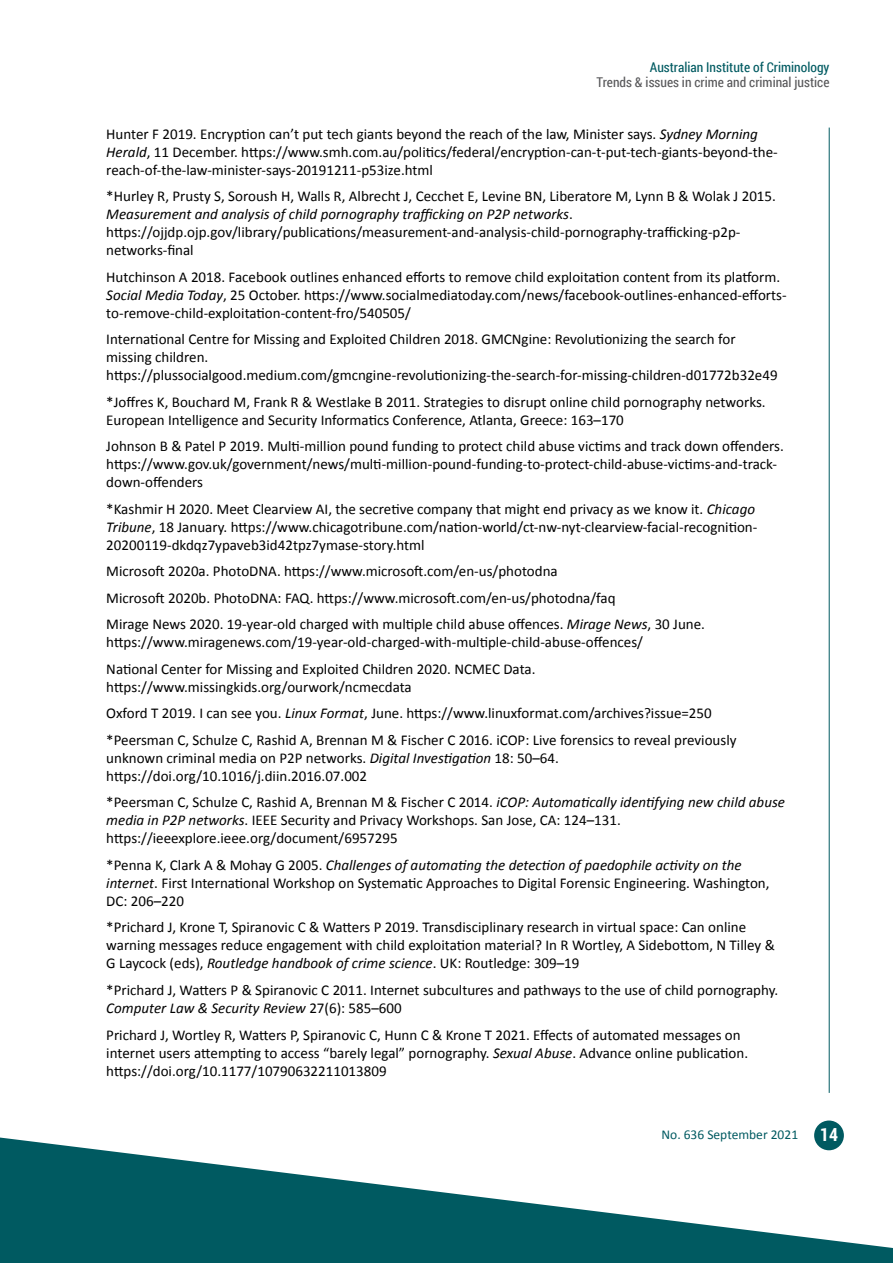
<style>
.page{position:relative;width:893px;height:1263px;background:#fff}
.page>*{position:absolute;margin:0;border:0;box-sizing:border-box;transform-origin:0 0}
.references{font:15px/18px "Calibri";color:#000}
.t1{font:13.5px "Roboto Condensed";color:#58585a}
.t2{font:13.5px "Roboto Condensed";color:#005a61}
.t3{font:13.5px "Calibri";color:#005a61}
.s1{font-style:italic}
.s2{font-family:"Roboto Condensed";font-weight:700;font-size:18px;color:#fff}
</style>
<div class="page">
<hr style="left:829px;top:128px;width:1px;height:965px;background:#005a61">
<div style="left:814px;top:1120px;width:30px;height:30px;background:#005a61;border-radius:50%"></div>
<svg style="left:0;top:1137px;width:893px;height:126px;fill:#005a61"></svg>
<p class="t2" style="left:650px;top:58px;width:181px">Australian Institute of Criminology</p>
<p class="t1" style="left:597px;top:73px;width:234px">Trends &amp; issues in crime and criminal justice</p>
<p class="references" style="left:106px;top:125px;width:673px">Hunter F 2019. Encryption can’t put tech giants beyond the reach of the law, Minister says. <span class="s1">Sydney Morning<br>Herald</span>, 11 December. https://www.smh.com.au/politics/federal/encryption-can-t-put-tech-giants-beyond-the&shy;reach-of-the-law-minister-says-20191211-p53ize.html</p>
<p class="references" style="left:106px;top:187px;width:671px">*Hurley R, Prusty S, Soroush H, Walls R, Albrecht J, Cecchet E, Levine BN, Liberatore M, Lynn B &amp; Wolak J 2015.<br><span class="s1">Measurement and analysis of child pornography trafficking on P2P networks</span>. https://ojjdp.ojp.gov/library/publications/measurement-and-analysis-child-pornography-trafficking-p2p&shy;networks-final</p>
<p class="references" style="left:106px;top:268px;width:682px">Hutchinson A 2018. Facebook outlines enhanced efforts to remove child exploitation content from its platform.<br><span class="s1">Social Media Today</span>, 25 October. https://www.socialmediatoday.com/news/facebook-outlines-enhanced-efforts&shy;to-remove-child-exploitation-content-fro/540505/</p>
<p class="references" style="left:106px;top:330px;width:673px">International Centre for Missing and Exploited Children 2018. GMCNgine: Revolutionizing the search for missing children. https://plussocialgood.medium.com/gmcngine-revolutionizing-the-search-for-missing-children-d01772b32e49</p>
<p class="references" style="left:106px;top:393px;width:661px">*Joffres K, Bouchard M, Frank R &amp; Westlake B 2011. Strategies to disrupt online child pornography networks.<br>European Intelligence and Security Informatics Conference, Atlanta, Greece: 163–170</p>
<p class="references" style="left:106px;top:437px;width:679px">Johnson B &amp; Patel P 2019. Multi-million pound funding to protect child abuse victims and track down offenders. https://www.gov.uk/government/news/multi-million-pound-funding-to-protect-child-abuse-victims-and-track&shy;down-offenders</p>
<p class="references" style="left:106px;top:500px;width:653px">*Kashmir H 2020. Meet Clearview AI, the secretive company that might end privacy as we know it. <span class="s1">Chicago<br>Tribune</span>, 18 January. https://www.chicagotribune.com/nation-world/ct-nw-nyt-clearview-facial-recognition-<br>20200119-dkdqz7ypaveb3id42tpz7ymase-story.html</p>
<p class="references" style="left:106px;top:562px;width:453px">Microsoft 2020a. PhotoDNA. https://www.microsoft.com/en-us/photodna</p>
<p class="references" style="left:106px;top:589px;width:511px">Microsoft 2020b. PhotoDNA: FAQ. https://www.microsoft.com/en-us/photodna/faq</p>
<p class="references" style="left:106px;top:615px;width:600px">Mirage News 2020. 19-year-old charged with multiple child abuse offences. <span class="s1">Mirage News</span>, 30 June. https://www.miragenews.com/19-year-old-charged-with-multiple-child-abuse-offences/</p>
<p class="references" style="left:106px;top:660px;width:431px">National Center for Missing and Exploited Children 2020. NCMEC Data. https://www.missingkids.org/ourwork/ncmecdata</p>
<p class="references" style="left:106px;top:704px;width:607px">Oxford T 2019. I can see you. <span class="s1">Linux Format</span>, June. https://www.linuxformat.com/archives?issue=250</p>
<p class="references" style="left:106px;top:731px;width:632px">*Peersman C, Schulze C, Rashid A, Brennan M &amp; Fischer C 2016. iCOP: Live forensics to reveal previously unknown criminal media on P2P networks. <span class="s1">Digital Investigation</span> 18: 50–64. https://doi.org/10.1016/j.diin.2016.07.002</p>
<p class="references" style="left:106px;top:793px;width:680px">*Peersman C, Schulze C, Rashid A, Brennan M &amp; Fischer C 2014. <span class="s1">iCOP: Automatically identifying new child abuse media in P2P networks</span>. IEEE Security and Privacy Workshops. San Jose, CA: 124–131. https://ieeexplore.ieee.org/document/6957295</p>
<p class="references" style="left:106px;top:856px;width:665px">*Penna K, Clark A &amp; Mohay G 2005. <span class="s1">Challenges of automating the detection of paedophile activity on the internet</span>. First International Workshop on Systematic Approaches to Digital Forensic Engineering. Washington,<br>DC: 206–220</p>
<p class="references" style="left:106px;top:918px;width:670px">*Prichard J, Krone T, Spiranovic C &amp; Watters P 2019. Transdisciplinary research in virtual space: Can online warning messages reduce engagement with child exploitation material? In R Wortley, A Sidebottom, N Tilley &amp;<br>G Laycock (eds), <span class="s1">Routledge handbook of crime science</span>. UK: Routledge: 309–19</p>
<p class="references" style="left:106px;top:981px;width:673px">*Prichard J, Watters P &amp; Spiranovic C 2011. Internet subcultures and pathways to the use of child pornography.<br><span class="s1">Computer Law &amp; Security Review</span> 27(6): 585–600</p>
<p class="references" style="left:106px;top:1025px;width:643px">Prichard J, Wortley R, Watters P, Spiranovic C, Hunn C &amp; Krone T 2021. Effects of automated messages on internet users attempting to access “barely legal” pornography. <span class="s1">Sexual Abuse</span>. Advance online publication. https://doi.org/10.1177/10790632211013809</p>
<p class="t3" style="left:661px;top:1126px;width:178px">No. 636 September 2021 <span class="s2">14</span></p>
</div>
